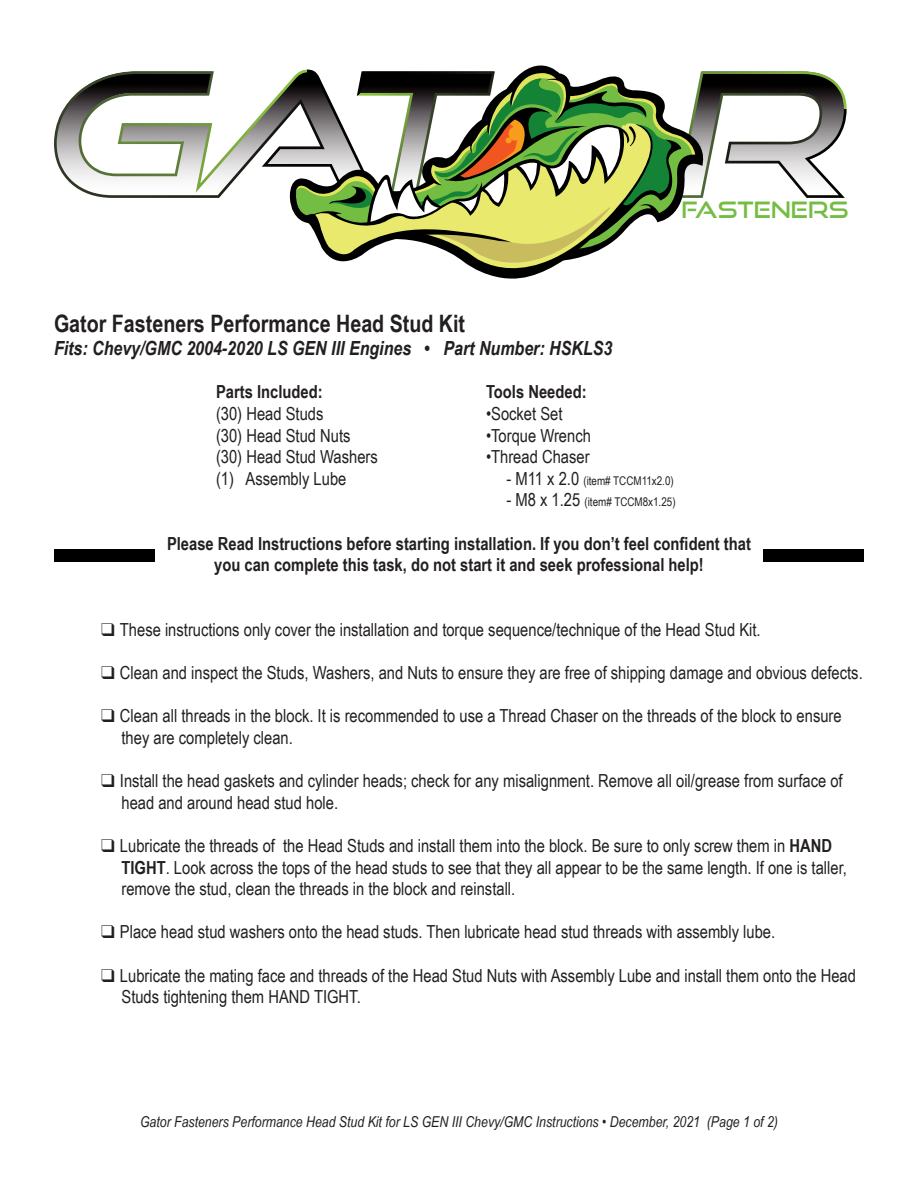
<style>
.page{position:relative;width:918px;height:1188px;background:#fff}
.page>*{position:absolute;margin:0;border:0;box-sizing:border-box;transform-origin:0 0}
.t1{font:700 24px "Arial Narrow";color:#231f20}
.t2{font:22.65px "Good Times Rg";color:#74bd43}
.t3{font:italic 700 19.5px "Arial Narrow";color:#231f20}
.t4{font:18px/21.6px "Arial Narrow";color:#231f20}
.t5{font:700 18px/21.6px "Arial Narrow";color:#231f20;text-align:center}
.t6{font:italic 15px "Arial Narrow";color:#231f20}
.t7{font:12px "Arial Narrow";color:#231f20}
.s1{font-size:18px}
.s2{font-weight:700}
</style>
<div class="page">
<svg style="left:54px;top:65px;width:793px;height:214px"></svg>
<div style="left:54px;top:549px;width:100px;height:13px;background:#000"></div>
<div style="left:764px;top:549px;width:100px;height:13px;background:#000"></div>
<p class="t2" style="left:682px;top:196px;width:169px">FASTENERS</p>
<h1 class="t1" style="left:54px;top:305px;width:413px">Gator Fasteners Performance Head Stud Kit</h1>
<p class="t3" style="left:54px;top:334px;width:560px">Fits: Chevy/GMC 2004-2020 LS GEN III Engines • Part Number: HSKLS3</p>
<p class="t5" style="left:216px;top:380px;width:108px">Parts Included:</p>
<p class="t5" style="left:486px;top:380px;width:102px">Tools Needed:</p>
<p class="t4" style="left:216px;top:402px;width:109px">(30) Head Studs</p>
<p class="t4" style="left:486px;top:402px;width:78px">•Socket Set</p>
<p class="t4" style="left:216px;top:424px;width:136px">(30) Head Stud Nuts</p>
<p class="t4" style="left:486px;top:424px;width:106px">•Torque Wrench</p>
<p class="t4" style="left:216px;top:445px;width:163px">(30) Head Stud Washers</p>
<p class="t4" style="left:486px;top:445px;width:105px">•Thread Chaser</p>
<p class="t4" style="left:216px;top:467px;width:132px">(1) Assembly Lube</p>
<p class="t7" style="left:507px;top:472px;width:169px"><span class="s1">- M11 x 2.0</span> (item# TCCM11x2.0)</p>
<p class="t7" style="left:507px;top:493px;width:171px"><span class="s1">- M8 x 1.25</span> (item# TCCM8x1.25)</p>
<p class="t5" style="left:167px;top:532px;width:585px">Please Read Instructions before starting installation. If you don’t feel confident that you can complete this task, do not start it and seek professional help!</p>
<p class="t4" style="left:101px;top:618px;width:661px">❑ These instructions only cover the installation and torque sequence/technique of the Head Stud Kit.</p>
<p class="t4" style="left:101px;top:661px;width:763px">❑ Clean and inspect the Studs, Washers, and Nuts to ensure they are free of shipping damage and obvious defects.</p>
<p class="t4" style="left:122px;top:705px;width:722px;text-indent:-20px">❑ Clean all threads in the block. It is recommended to use a Thread Chaser on the threads of the block to ensure they are completely clean.</p>
<p class="t4" style="left:122px;top:769px;width:723px;text-indent:-20px">❑ Install the head gaskets and cylinder heads; check for any misalignment. Remove all oil/grease from surface of head and around head stud hole.</p>
<p class="t4" style="left:122px;top:834px;width:727px;text-indent:-20px">❑ Lubricate the threads of the Head Studs and install them into the block. Be sure to only screw them in <span class="s2">HAND<br>TIGHT</span>. Look across the tops of the head studs to see that they all appear to be the same length. If one is taller, remove the stud, clean the threads in the block and reinstall.</p>
<p class="t4" style="left:101px;top:921px;width:676px">❑ Place head stud washers onto the head studs. Then lubricate head stud threads with assembly lube.</p>
<p class="t4" style="left:122px;top:964px;width:736px;text-indent:-20px">❑ Lubricate the mating face and threads of the Head Stud Nuts with Assembly Lube and install them onto the Head<br>Studs tightening them HAND TIGHT.</p>
<p class="t6" style="left:140px;top:1112px;width:639px">Gator Fasteners Performance Head Stud Kit for LS GEN III Chevy/GMC Instructions • December, 2021 (Page 1 of 2)</p>
</div>
